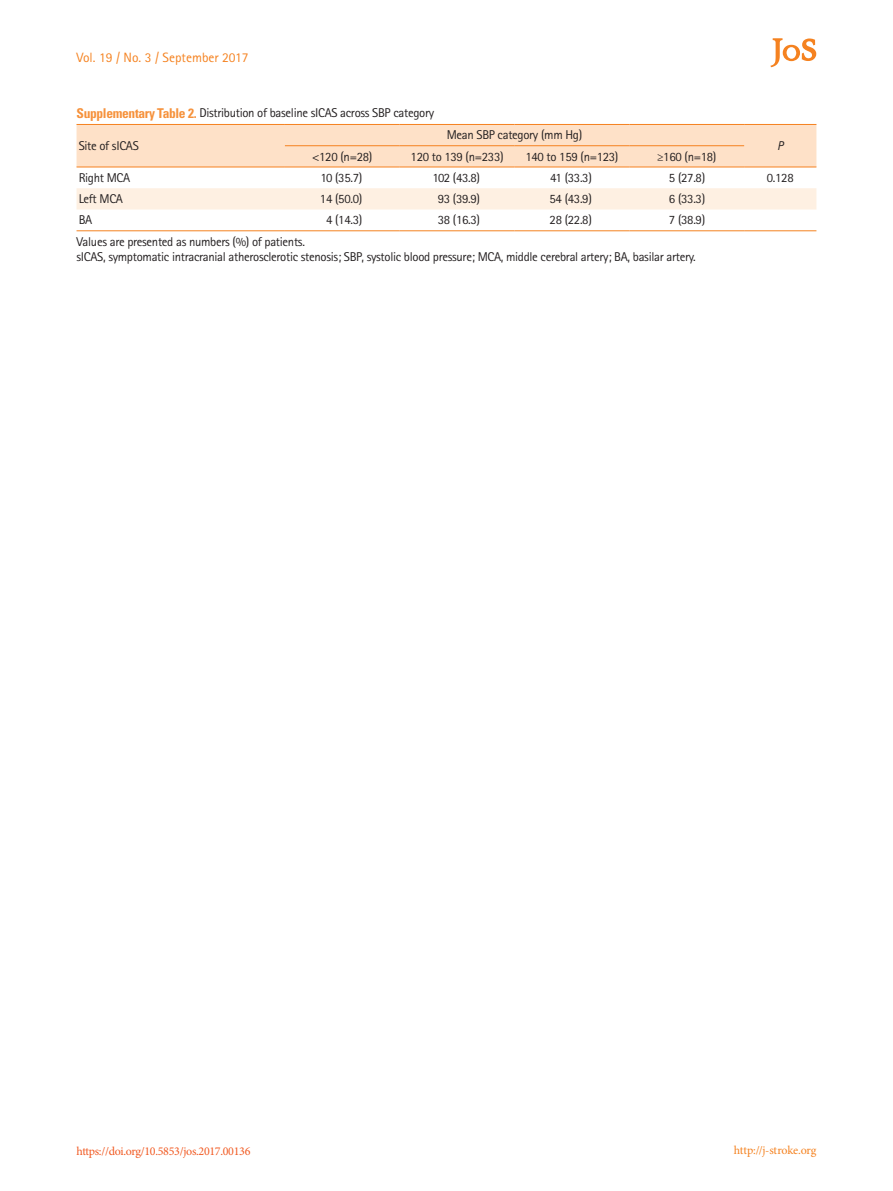
<style>
.page{position:relative;width:893px;height:1191px;background:#fff}
.page>*{position:absolute;margin:0;border:0;box-sizing:border-box;transform-origin:0 0}
.t1{font:13.5px "Rotis Sans Serif Std";color:#f58220}
.t2{font:12.75px/15.3px "Rotis Sans Serif Std";letter-spacing:-.025em;color:#231f20}
.t3{font:italic 12.75px "Rotis Sans Serif Std";color:#231f20}
.t4{font:12px "Minion Pro";letter-spacing:-.025em;color:#f15921}
.t5{font:12px "Minion Pro";letter-spacing:-.015em;color:#f58220}
.s1{font-family:"Univers LT Std";font-weight:700;font-stretch:condensed;font-size:13.5px;color:#f6923c}
</style>
<div class="page">
<svg style="left:770px;top:38px;width:46px;height:29px"></svg>
<div style="left:77px;top:125px;width:739px;height:42px;background:#fee1c8"></div>
<div style="left:77px;top:188px;width:739px;height:21px;background:#fef0e2"></div>
<hr style="left:285px;top:145px;width:115px;height:1px;background:#f58220">
<hr style="left:400px;top:145px;width:114px;height:1px;background:#f58220">
<hr style="left:514px;top:145px;width:115px;height:1px;background:#f58220">
<hr style="left:629px;top:145px;width:115px;height:1px;background:#f58220">
<hr style="left:77px;top:124px;width:208px;height:1px;background:#f58220">
<hr style="left:285px;top:124px;width:115px;height:1px;background:#f58220">
<hr style="left:400px;top:124px;width:114px;height:1px;background:#f58220">
<hr style="left:514px;top:124px;width:115px;height:1px;background:#f58220">
<hr style="left:629px;top:124px;width:115px;height:1px;background:#f58220">
<hr style="left:744px;top:124px;width:72px;height:1px;background:#f58220">
<hr style="left:77px;top:167px;width:208px;height:1px;background:#f58220">
<hr style="left:285px;top:167px;width:115px;height:1px;background:#f58220">
<hr style="left:400px;top:167px;width:114px;height:1px;background:#f58220">
<hr style="left:514px;top:167px;width:115px;height:1px;background:#f58220">
<hr style="left:629px;top:167px;width:115px;height:1px;background:#f58220">
<hr style="left:744px;top:167px;width:72px;height:1px;background:#f58220">
<hr style="left:77px;top:230px;width:208px;height:1px;background:#f58220">
<hr style="left:285px;top:230px;width:115px;height:1px;background:#f58220">
<hr style="left:400px;top:230px;width:114px;height:1px;background:#f58220">
<hr style="left:514px;top:230px;width:115px;height:1px;background:#f58220">
<hr style="left:629px;top:230px;width:115px;height:1px;background:#f58220">
<hr style="left:744px;top:230px;width:72px;height:1px;background:#f58220">
<p class="t1" style="left:77px;top:50px;width:174px">Vol. 19 / No. 3 / September 2017</p>
<p class="t2" style="left:77px;top:105px;width:359px"><span class="s1">Supplementary Table 2.</span> Distribution of baseline sICAS across SBP category</p>
<p class="t2" style="left:79px;top:138px;width:62px">Site of sICAS</p>
<p class="t2" style="left:447px;top:127px;width:137px">Mean SBP category (mm Hg)</p>
<p class="t2" style="left:312px;top:148px;width:62px">&lt;120 (n=28)</p>
<p class="t2" style="left:411px;top:148px;width:95px">120 to 139 (n=233)</p>
<p class="t2" style="left:525px;top:148px;width:95px">140 to 159 (n=123)</p>
<p class="t2" style="left:657px;top:148px;width:61px">≥160 (n=18)</p>
<p class="t3" style="left:777px;top:138px;width:8px">P</p>
<p class="t2" style="left:79px;top:170px;width:53px">Right MCA</p>
<p class="t2" style="left:320px;top:170px;width:43px">10 (35.7)</p>
<p class="t2" style="left:432px;top:170px;width:49px">102 (43.8)</p>
<p class="t2" style="left:550px;top:170px;width:43px">41 (33.3)</p>
<p class="t2" style="left:669px;top:170px;width:38px">5 (27.8)</p>
<p class="t2" style="left:767px;top:170px;width:28px">0.128</p>
<p class="t2" style="left:79px;top:191px;width:46px">Left MCA</p>
<p class="t2" style="left:320px;top:191px;width:44px">14 (50.0)</p>
<p class="t2" style="left:438px;top:191px;width:44px">93 (39.9)</p>
<p class="t2" style="left:550px;top:191px;width:44px">54 (43.9)</p>
<p class="t2" style="left:669px;top:191px;width:38px">6 (33.3)</p>
<p class="t2" style="left:79px;top:212px;width:15px">BA</p>
<p class="t2" style="left:326px;top:212px;width:38px">4 (14.3)</p>
<p class="t2" style="left:438px;top:212px;width:44px">38 (16.3)</p>
<p class="t2" style="left:550px;top:212px;width:44px">28 (22.8)</p>
<p class="t2" style="left:669px;top:212px;width:38px">7 (38.9)</p>
<p class="t2" style="left:77px;top:234px;width:621px">Values are presented as numbers (%) of patients.<br>sICAS, symptomatic intracranial atherosclerotic stenosis; SBP, systolic blood pressure; MCA, middle cerebral artery; BA, basilar artery.</p>
<p class="t4" style="left:77px;top:1143px;width:175px">https://doi.org/10.5853/jos.2017.00136</p>
<p class="t5" style="left:734px;top:1142px;width:84px">http://j-stroke.org</p>
</div>
